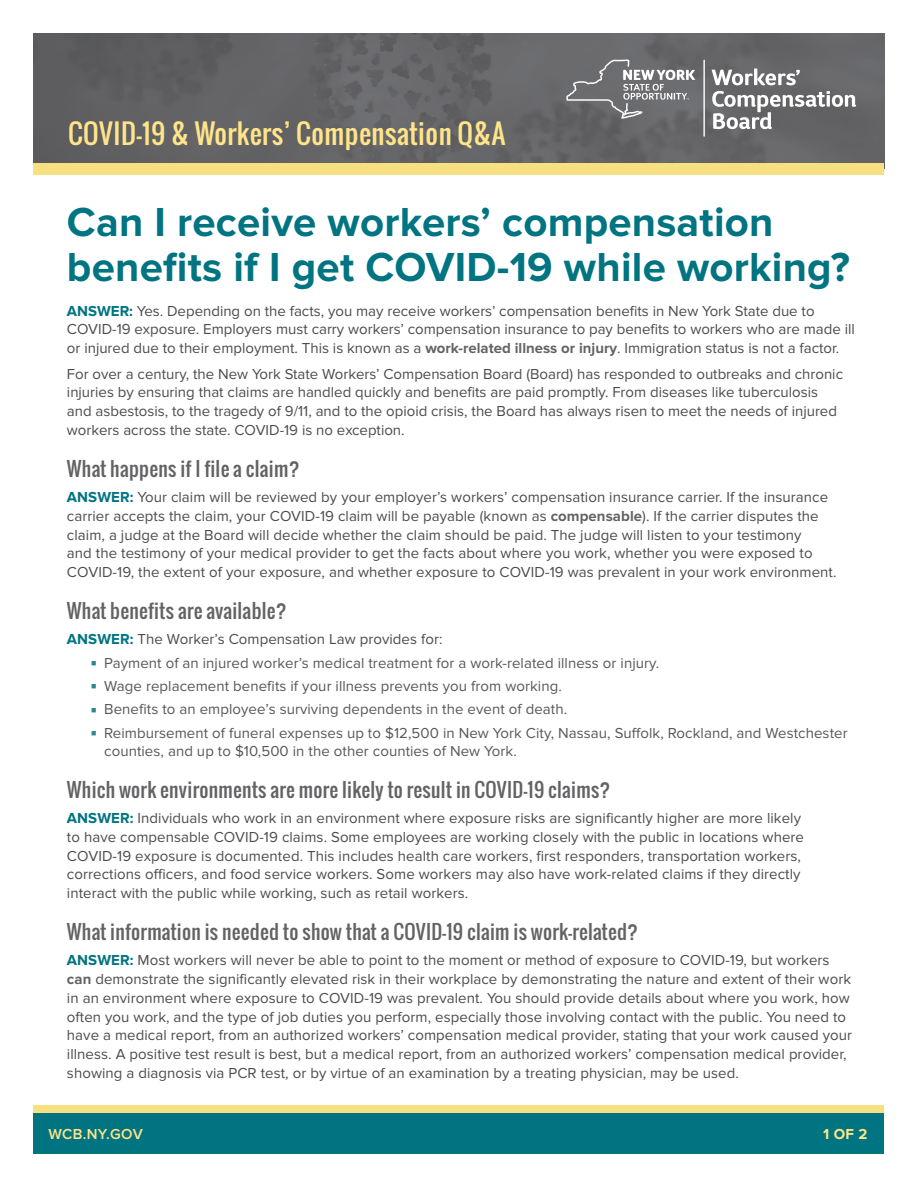
<style>
.page{position:relative;width:918px;height:1188px;background:#fff}
.page>*{position:absolute;margin:0;border:0;box-sizing:border-box;transform-origin:0 0}
.Headline-Oswald_H1{font:700 42px/45px "Proxima Nova";letter-spacing:.005em;color:#007481}
.Headline-Oswald_H1-2{font:27px "Oswald";letter-spacing:.02em;color:#ffe589}
.Question_alt-subhead{font:19.5px "Oswald";letter-spacing:.015em;color:#636366}
.Body_Copy_-P{font:15px/18.8px "Proxima Nova";letter-spacing:.005em;color:#4b4c4d}
.t1{font:15px/18px "Proxima Nova";letter-spacing:.005em;color:#57585a}
.t2{font:600 15px "Proxima Nova";letter-spacing:.02em;color:#ffe589}
.t3{font:700 15px "Proxima Nova";color:#ffe589}
.s1{font-weight:700;color:#007481}
.s2{font-weight:700;color:#636366}
.s3{font-family:"Minion Pro";color:#2a8793}
</style>
<div class="page">
<img style="left:33px;top:34px;width:851px;height:134px">
<div style="left:34px;top:1106px;width:850px;height:14px;background:#f7e081"></div>
<div style="left:34px;top:1113px;width:850px;height:41px;background:#007481"></div>
<div style="left:34px;top:163px;width:850px;height:11px;background:#f7e081"></div>
<hr style="left:703px;top:60px;width:2px;height:77px;background:#fff">
<svg style="left:566px;top:59px;width:129px;height:60px;background:#7d7e80"></svg>
<svg style="left:712px;top:68px;width:88px;height:17px"></svg>
<svg style="left:712px;top:91px;width:144px;height:38px"></svg>
<h1 class="Headline-Oswald_H1-2" style="left:68px;top:113px;width:439px">COVID-19 &amp; Workers’ Compensation Q&amp;A</h1>
<h1 class="Headline-Oswald_H1" style="left:67px;top:200px;width:785px">Can I receive workers’ compensation benefits if I get COVID-19 while working?</h1>
<p class="Body_Copy_-P" style="left:67px;top:301px;width:789px"><span class="s1">ANSWER:</span> Yes. Depending on the facts, you may receive workers’ compensation benefits in New York State due to<br>COVID-19 exposure. Employers must carry workers’ compensation insurance to pay benefits to workers who are made ill or injured due to their employment. This is known as a <span class="s2">work-related illness or injury</span>. Immigration status is not a factor.</p>
<p class="Body_Copy_-P" style="left:67px;top:364px;width:778px">For over a century, the New York State Workers’ Compensation Board (Board) has responded to outbreaks and chronic injuries by ensuring that claims are handled quickly and benefits are paid promptly. From diseases like tuberculosis and asbestosis, to the tragedy of 9/11, and to the opioid crisis, the Board has always risen to meet the needs of injured workers across the state. COVID-19 is no exception.</p>
<h2 class="Question_alt-subhead" style="left:67px;top:453px;width:234px">What happens if I file a claim?</h2>
<p class="Body_Copy_-P" style="left:67px;top:488px;width:771px"><span class="s1">ANSWER:</span> Your claim will be reviewed by your employer’s workers’ compensation insurance carrier. If the insurance carrier accepts the claim, your COVID-19 claim will be payable (known as <span class="s2">compensable</span>). If the carrier disputes the claim, a judge at the Board will decide whether the claim should be paid. The judge will listen to your testimony<br>and the testimony of your medical provider to get the facts about where you work, whether you were exposed to COVID-19, the extent of your exposure, and whether exposure to COVID-19 was prevalent in your work environment.</p>
<h2 class="Question_alt-subhead" style="left:67px;top:596px;width:221px">What benefits are available?</h2>
<p class="Body_Copy_-P" style="left:67px;top:630px;width:377px"><span class="s1">ANSWER:</span> The Worker’s Compensation Law provides for:</p>
<p class="t1" style="left:91px;top:654px;width:570px"><span class="s3">■</span> Payment of an injured worker’s medical treatment for a work-related illness or injury.</p>
<p class="t1" style="left:91px;top:677px;width:473px"><span class="s3">■</span> Wage replacement benefits if your illness prevents you from working.</p>
<p class="t1" style="left:91px;top:701px;width:478px"><span class="s3">■</span> Benefits to an employee’s surviving dependents in the event of death.</p>
<p class="t1" style="left:104px;top:724px;width:745px;text-indent:-14px"><span class="s3">■</span> Reimbursement of funeral expenses up to $12,500 in New York City, Nassau, Suffolk, Rockland, and Westchester counties, and up to $10,500 in the other counties of New York.</p>
<h2 class="Question_alt-subhead" style="left:67px;top:774px;width:545px">Which work environments are more likely to result in COVID-19 claims?</h2>
<p class="Body_Copy_-P" style="left:67px;top:809px;width:739px"><span class="s1">ANSWER:</span> Individuals who work in an environment where exposure risks are significantly higher are more likely to have compensable COVID-19 claims. Some employees are working closely with the public in locations where COVID-19 exposure is documented. This includes health care workers, first responders, transportation workers, corrections officers, and food service workers. Some workers may also have work-related claims if they directly interact with the public while working, such as retail workers.</p>
<h2 class="Question_alt-subhead" style="left:67px;top:917px;width:573px">What information is needed to show that a COVID-19 claim is work-related?</h2>
<p class="Body_Copy_-P" style="left:67px;top:951px;width:787px"><span class="s1">ANSWER:</span> Most workers will never be able to point to the moment or method of exposure to COVID-19, but workers <span class="s2">can</span> demonstrate the significantly elevated risk in their workplace by demonstrating the nature and extent of their work in an environment where exposure to COVID-19 was prevalent. You should provide details about where you work, how often you work, and the type of job duties you perform, especially those involving contact with the public. You need to have a medical report, from an authorized workers’ compensation medical provider, stating that your work caused your illness. A positive test result is best, but a medical report, from an authorized workers’ compensation medical provider, showing a diagnosis via PCR test, or by virtue of an examination by a treating physician, may be used.</p>
<p class="t2" style="left:49px;top:1126px;width:96px">WCB.NY.GOV</p>
<p class="t3" style="left:823px;top:1126px;width:46px">1 OF 2</p>
</div>
